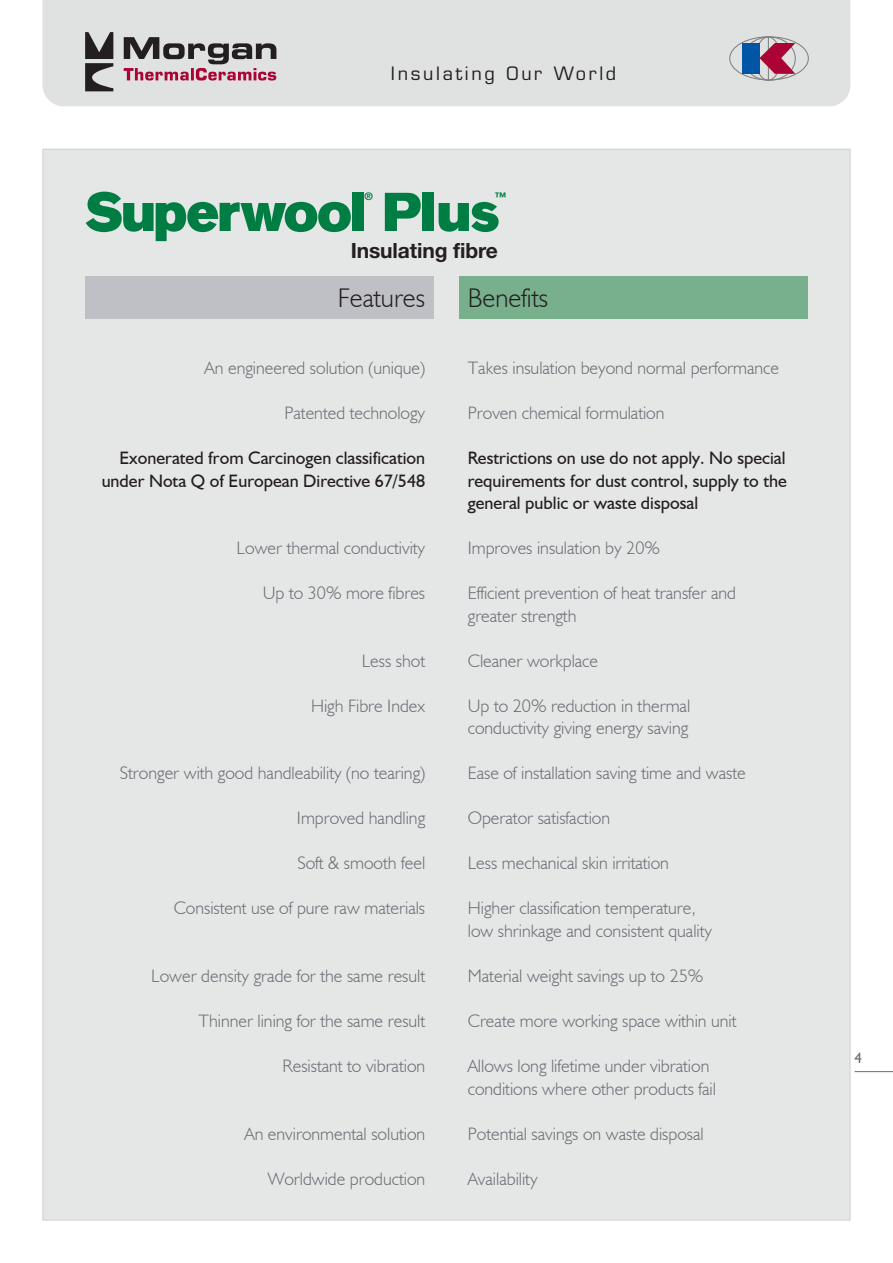
<style>
.page{position:relative;width:893px;height:1263px;background:#fff}
.page>*{position:absolute;margin:0;border:0;box-sizing:border-box;transform-origin:0 0}
.t1{font:54px "Volvo Sans Super";letter-spacing:-.025em;color:#007d43}
.t2{font:300 27px "Humanist 521 BT";color:#231f20}
.t3{font:700 21px "Helvetica Neue";letter-spacing:-.005em;color:#231f20}
.t4{font:300 18px/22.5px "Humanist 521 BT";color:#696b73}
.t5{font:18px/22.5px "Humanist 521 BT";color:#231f20;text-align:right}
.t6{font:18px "Eurostile";letter-spacing:.15em;color:#231f20}
.t7{font:15px "Humanist 521 BT";color:#696b73}
.t8{font:700 12px "Helvetica Neue";color:#007d43}
.t9{font:700 10.5px "Helvetica Neue";color:#007d43}
</style>
<div class="page">
<div style="left:43px;top:0;width:807px;height:106px;background:#e0e1e1"></div>
<svg style="left:85px;top:32px;width:28px;height:59px;background:#6e6c6c"></svg>
<svg style="left:124px;top:37px;width:152px;height:44px;background:#a9949a"></svg>
<div style="left:729px;top:36px;width:80px;height:44px;border:1px solid #808080;border-radius:50%"></div>
<div style="left:755px;top:36px;width:26px;height:45px;border:1px solid #808080;border-radius:50%"></div>
<hr style="left:768px;top:37px;width:1px;height:44px;background:#808080">
<div style="left:742px;top:43px;width:18px;height:31px;background:#0155a5"></div>
<svg style="left:759px;top:43px;width:36px;height:31px"></svg>
<div style="left:43px;top:150px;width:807px;height:1070px;background:#e5e6e6"></div>
<div style="left:85px;top:276px;width:349px;height:43px;background:#bfc0c5"></div>
<div style="left:459px;top:276px;width:349px;height:43px;background:#78af8d"></div>
<hr style="left:855px;top:1071px;width:38px;height:1px;background:#696b73">
<p class="t6" style="left:391px;top:67px;width:227px">Insulating Our World</p>
<h1 class="t1" style="left:85px;top:191px;width:416px">Superwool Plus</h1>
<p class="t9" style="left:364px;top:192px;width:10px">®</p>
<p class="t8" style="left:494px;top:192px;width:13px">™</p>
<p class="t3" style="left:351px;top:243px;width:149px">Insulating fibre</p>
<h2 class="t2" style="left:338px;top:282px;width:89px">Features</h2>
<h2 class="t2" style="left:468px;top:282px;width:82px">Benefits</h2>
<p class="t4" style="left:205px;top:357px;width:222px">An engineered solution (unique)</p>
<p class="t4" style="left:284px;top:402px;width:142px">Patented technology</p>
<p class="t5" style="left:102px;top:447px;width:325px">Exonerated from Carcinogen classification under Nota Q of European Directive 67/548</p>
<p class="t4" style="left:237px;top:537px;width:190px">Lower thermal conductivity</p>
<p class="t4" style="left:263px;top:582px;width:164px">Up to 30% more fibres</p>
<p class="t4" style="left:362px;top:649px;width:65px">Less shot</p>
<p class="t4" style="left:311px;top:694px;width:116px">High Fibre Index</p>
<p class="t4" style="left:120px;top:762px;width:307px">Stronger with good handleability (no tearing)</p>
<p class="t4" style="left:297px;top:807px;width:130px">Improved handling</p>
<p class="t4" style="left:297px;top:852px;width:129px">Soft &amp; smooth feel</p>
<p class="t4" style="left:174px;top:897px;width:253px">Consistent use of pure raw materials</p>
<p class="t4" style="left:151px;top:964px;width:275px">Lower density grade for the same result</p>
<p class="t4" style="left:199px;top:1009px;width:228px">Thinner lining for the same result</p>
<p class="t4" style="left:283px;top:1054px;width:144px">Resistant to vibration</p>
<p class="t4" style="left:244px;top:1122px;width:182px">An environmental solution</p>
<p class="t4" style="left:268px;top:1167px;width:159px">Worldwide production</p>
<p class="t4" style="left:468px;top:357px;width:313px">Takes insulation beyond normal performance</p>
<p class="t4" style="left:468px;top:402px;width:198px">Proven chemical formulation</p>
<p class="t5" style="left:468px;top:447px;width:321px;text-align:justify">Restrictions on use do not apply. No special requirements for dust control, supply to the general public or waste disposal</p>
<p class="t4" style="left:468px;top:537px;width:194px">Improves insulation by 20%</p>
<p class="t4" style="left:468px;top:582px;width:270px">Efficient prevention of heat transfer and greater strength</p>
<p class="t4" style="left:468px;top:649px;width:132px">Cleaner workplace</p>
<p class="t4" style="left:468px;top:694px;width:224px">Up to 20% reduction in thermal conductivity giving energy saving</p>
<p class="t4" style="left:468px;top:762px;width:279px">Ease of installation saving time and waste</p>
<p class="t4" style="left:468px;top:807px;width:144px">Operator satisfaction</p>
<p class="t4" style="left:468px;top:852px;width:203px">Less mechanical skin irritation</p>
<p class="t4" style="left:468px;top:897px;width:246px">Higher classification temperature, low shrinkage and consistent quality</p>
<p class="t4" style="left:468px;top:964px;width:237px">Material weight savings up to 25%</p>
<p class="t4" style="left:468px;top:1009px;width:270px">Create more working space within unit</p>
<p class="t4" style="left:468px;top:1054px;width:250px">Allows long lifetime under vibration conditions where other products fail</p>
<p class="t4" style="left:468px;top:1122px;width:237px">Potential savings on waste disposal</p>
<p class="t4" style="left:468px;top:1167px;width:71px">Availability</p>
<p class="t7" style="left:855px;top:1048px;width:9px">4</p>
</div>
